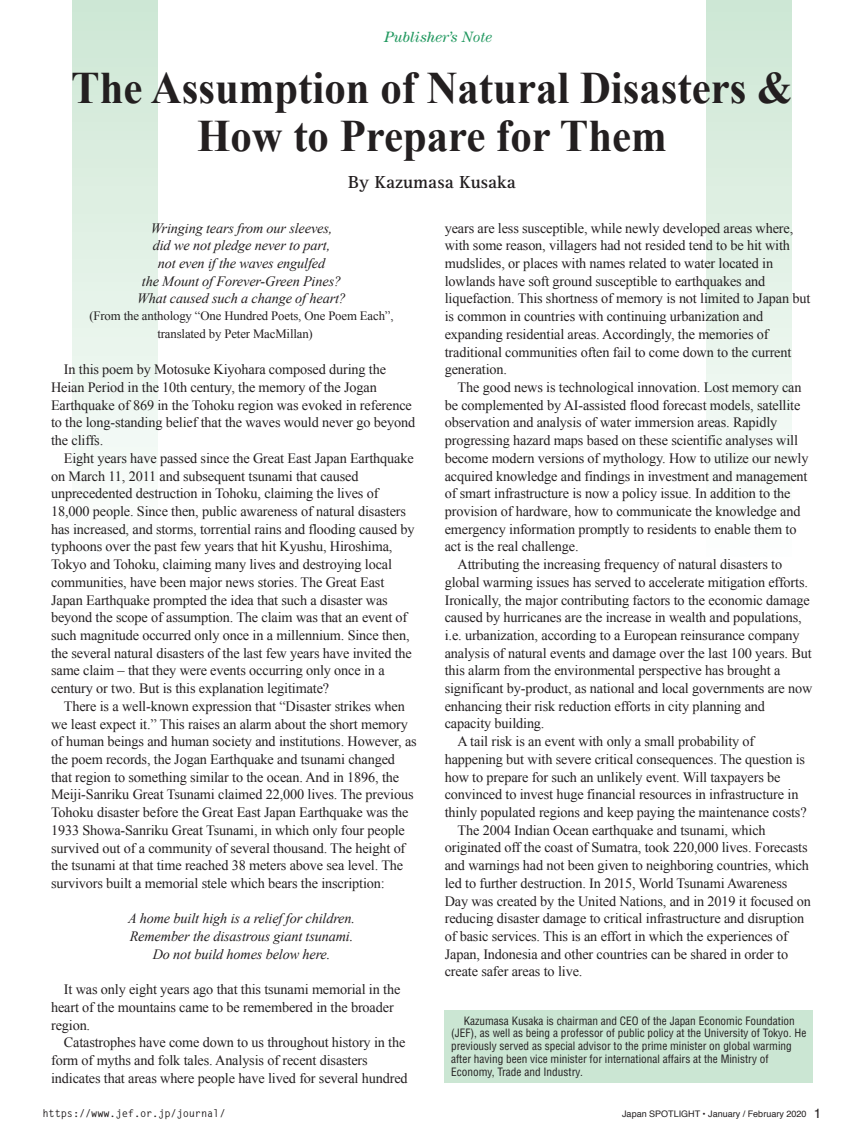
<style>
.page{position:relative;width:864px;height:1136px;background:#fff}
.page>*{position:absolute;margin:0;border:0;box-sizing:border-box;transform-origin:0 0}
.t1{font:700 45px/48px "Times New Roman";color:#231f20;text-align:center;scale:.95 1}
.t2{font:700 18px "Rotis Serif";color:#231f20}
.t3{font:italic 15px "Century";color:#21985f}
.t4{font:14.25px/17.7px "Times New Roman";letter-spacing:-.01em;color:#231f20}
.t5{font:italic 14.25px/17.7px "Times New Roman";letter-spacing:-.01em;color:#231f20;text-align:center}
.t6{font:12.75px/17.7px "Times New Roman";letter-spacing:-.01em;color:#231f20}
.t7{font:condensed 11.25px/12.8px "Helvetica";color:#231f20}
.t8{font:700 10.5px "Letter Gothic Std";letter-spacing:-.02em;color:#231f20}
.t9{font:9px "Helvetica";color:#231f20}
.s1{font-size:13.5px}
</style>
<div class="page">
<div style="left:706px;top:0;width:85px;height:1135px;background:linear-gradient(to bottom,#d8ecdd,#fff)"></div>
<div style="left:72px;top:0;width:85px;height:1135px;background:linear-gradient(to bottom,#d9edde,#fff)"></div>
<div style="left:444px;top:1010px;width:368px;height:72px;background:#cbe6d3"></div>
<p class="t3" style="left:384px;top:29px;width:109px">Publisher’s Note</p>
<h1 class="t1" style="left:71px;top:62px;width:760px">The Assumption of Natural Disasters &amp;<br>How to Prepare for Them</h1>
<p class="t2" style="left:348px;top:172px;width:169px">By Kazumasa Kusaka</p>
<p class="t5" style="left:137px;top:219px;width:210px">Wringing tears from our sleeves,<br>did we not pledge never to part,<br>not even if the waves engulfed<br>the Mount of Forever-Green Pines?<br>What caused such a change of heart?</p>
<p class="t6" style="left:157px;top:306px;width:238px;text-indent:-68px">(From the anthology “One Hundred Poets, One Poem Each”, translated by Peter MacMillan)</p>
<p class="t4" style="left:51px;top:360px;width:365px;text-indent:13px">In this poem by Motosuke Kiyohara composed during the Heian Period in the 10th century, the memory of the Jogan Earthquake of 869 in the Tohoku region was evoked in reference to the long-standing belief that the waves would never go beyond the cliffs.</p>
<p class="t4" style="left:51px;top:449px;width:365px;text-indent:13px">Eight years have passed since the Great East Japan Earthquake on March 11, 2011 and subsequent tsunami that caused unprecedented destruction in Tohoku, claiming the lives of 18,000 people. Since then, public awareness of natural disasters has increased, and storms, torrential rains and flooding caused by typhoons over the past few years that hit Kyushu, Hiroshima, Tokyo and Tohoku, claiming many lives and destroying local communities, have been major news stories. The Great East Japan Earthquake prompted the idea that such a disaster was beyond the scope of assumption. The claim was that an event of such magnitude occurred only once in a millennium. Since then, the several natural disasters of the last few years have invited the same claim – that they were events occurring only once in a century or two. But is this explanation legitimate?</p>
<p class="t4" style="left:51px;top:697px;width:367px;text-indent:13px">There is a well-known expression that “Disaster strikes when we least expect it.” This raises an alarm about the short memory of human beings and human society and institutions. However, as the poem records, the Jogan Earthquake and tsunami changed that region to something similar to the ocean. And in 1896, the Meiji-Sanriku Great Tsunami claimed 22,000 lives. The previous Tohoku disaster before the Great East Japan Earthquake was the 1933 Showa-Sanriku Great Tsunami, in which only four people survived out of a community of several thousand. The height of the tsunami at that time reached 38 meters above sea level. The survivors built a memorial stele which bears the inscription:</p>
<p class="t5" style="left:128px;top:909px;width:228px">A home built high is a relief for children.<br>Remember the disastrous giant tsunami.<br>Do not build homes below here.</p>
<p class="t4" style="left:51px;top:980px;width:350px;text-indent:13px">It was only eight years ago that this tsunami memorial in the heart of the mountains came to be remembered in the broader region.</p>
<p class="t4" style="left:51px;top:1033px;width:358px;text-indent:13px">Catastrophes have come down to us throughout history in the form of myths and folk tales. Analysis of recent disasters indicates that areas where people have lived for several hundred</p>
<p class="t4" style="left:444px;top:219px;width:367px">years are less susceptible, while newly developed areas where, with some reason, villagers had not resided tend to be hit with mudslides, or places with names related to water located in lowlands have soft ground susceptible to earthquakes and liquefaction. This shortness of memory is not limited to Japan but is common in countries with continuing urbanization and expanding residential areas. Accordingly, the memories of traditional communities often fail to come down to the current generation.</p>
<p class="t4" style="left:457px;top:378px;width:345px">The good news is technological innovation. Lost memory can</p>
<p class="t4" style="left:444px;top:396px;width:357px">be complemented by AI-assisted flood forecast models, satellite</p>
<p class="t4" style="left:444px;top:413px;width:334px">observation and analysis of water immersion areas. Rapidly</p>
<p class="t4" style="left:444px;top:431px;width:354px">progressing hazard maps based on these scientific analyses will</p>
<p class="t4" style="left:444px;top:449px;width:365px">become modern versions of mythology. How to utilize our newly</p>
<p class="t4" style="left:444px;top:466px;width:364px">acquired knowledge and findings in investment and management</p>
<p class="t4" style="left:444px;top:484px;width:347px">of smart infrastructure is now a policy issue. In addition to the</p>
<p class="t4" style="left:444px;top:502px;width:357px">provision of hardware, how to communicate the knowledge and</p>
<p class="t4" style="left:444px;top:519px;width:353px">emergency information promptly to residents to enable them to</p>
<p class="t4" style="left:444px;top:537px;width:135px">act is the real challenge.</p>
<p class="t4" style="left:457px;top:555px;width:326px">Attributing the increasing frequency of natural disasters to</p>
<p class="t4" style="left:444px;top:573px;width:364px">global warming issues has served to accelerate mitigation efforts.</p>
<p class="t4" style="left:444px;top:590px;width:366px">Ironically, the major contributing factors to the economic damage</p>
<p class="t4" style="left:444px;top:608px;width:358px">caused by hurricanes are the increase in wealth and populations,</p>
<p class="t4" style="left:444px;top:626px;width:356px">i.e. urbanization, according to a European reinsurance company</p>
<p class="t4" style="left:444px;top:643px;width:368px">analysis of natural events and damage over the last 100 years. But</p>
<p class="t4" style="left:444px;top:661px;width:337px">this alarm from the environmental perspective has brought a</p>
<p class="t4" style="left:444px;top:679px;width:369px">significant by-product, as national and local governments are now</p>
<p class="t4" style="left:444px;top:696px;width:321px">enhancing their risk reduction efforts in city planning and</p>
<p class="t4" style="left:444px;top:714px;width:101px">capacity building.</p>
<p class="t4" style="left:457px;top:732px;width:298px">A tail risk is an event with only a small probability of</p>
<p class="t4" style="left:444px;top:750px;width:362px">happening but with severe critical consequences. The question is</p>
<p class="t4" style="left:444px;top:767px;width:337px">how to prepare for such an unlikely event. Will taxpayers be</p>
<p class="t4" style="left:444px;top:785px;width:355px">convinced to invest huge financial resources in infrastructure in</p>
<p class="t4" style="left:444px;top:803px;width:363px">thinly populated regions and keep paying the maintenance costs?</p>
<p class="t4" style="left:457px;top:820px;width:309px">The 2004 Indian Ocean earthquake and tsunami, which</p>
<p class="t4" style="left:444px;top:838px;width:364px">originated off the coast of Sumatra, took 220,000 lives. Forecasts</p>
<p class="t4" style="left:444px;top:856px;width:365px">and warnings had not been given to neighboring countries, which</p>
<p class="t4" style="left:444px;top:873px;width:344px">led to further destruction. In 2015, World Tsunami Awareness</p>
<p class="t4" style="left:444px;top:891px;width:367px">Day was created by the United Nations, and in 2019 it focused on</p>
<p class="t4" style="left:444px;top:909px;width:361px">reducing disaster damage to critical infrastructure and disruption</p>
<p class="t4" style="left:444px;top:927px;width:344px">of basic services. This is an effort in which the experiences of</p>
<p class="t4" style="left:444px;top:944px;width:345px">Japan, Indonesia and other countries can be shared in order to</p>
<p class="t4" style="left:444px;top:962px;width:139px">create safer areas to live.</p>
<p class="t7" style="left:451px;top:1013px;width:356px;text-indent:13px">Kazumasa Kusaka is chairman and CEO of the Japan Economic Foundation (JEF), as well as being a professor of public policy at the University of Tokyo. He previously served as special advisor to the prime minister on global warming after having been vice minister for international affairs at the Ministry of Economy, Trade and Industry.</p>
<p class="t8" style="left:43px;top:1106px;width:184px">https://www.jef.or.jp/journal/</p>
<p class="t9" style="left:622px;top:1106px;width:201px">Japan SPOTLIGHT • January / February 2020 <span class="s1">1</span></p>
</div>
